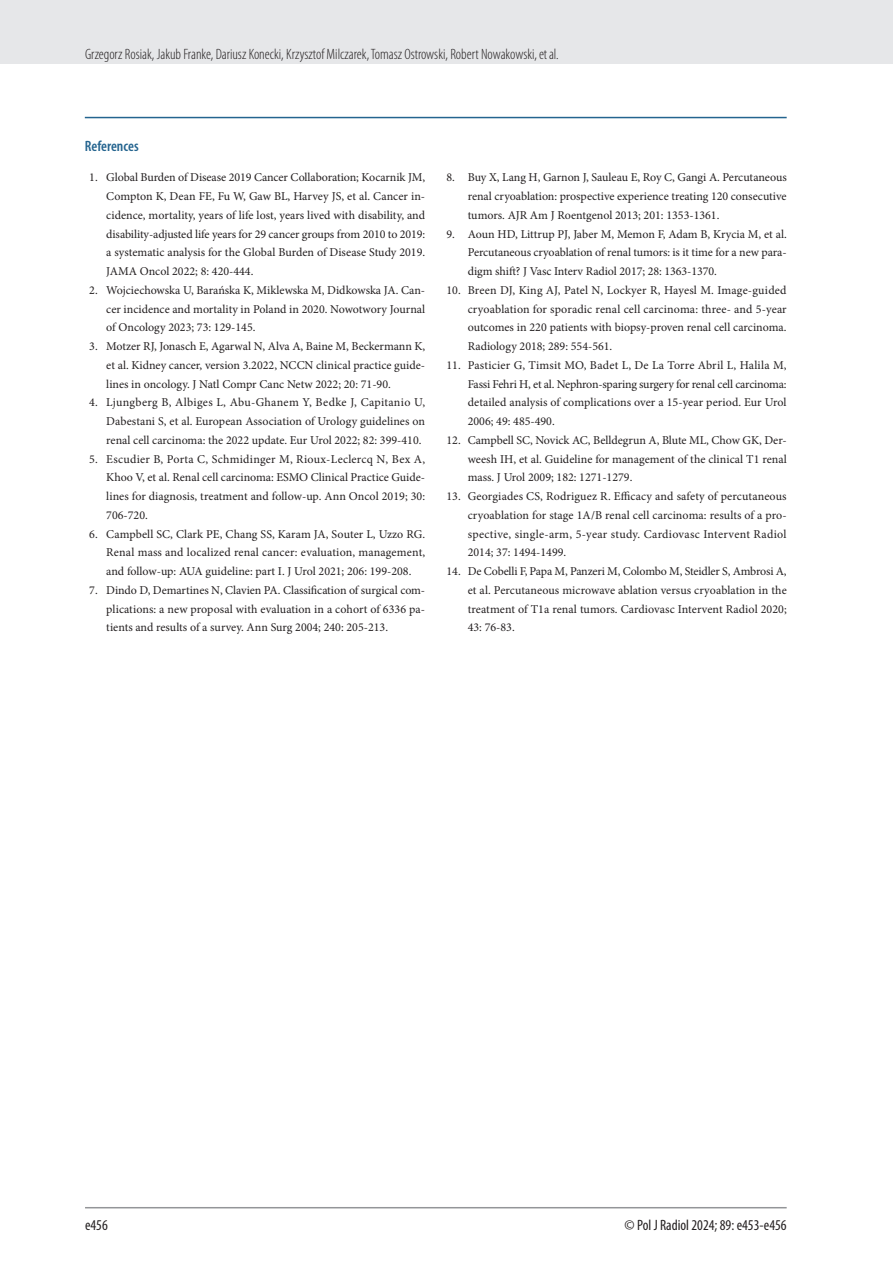
<style>
.page{position:relative;width:893px;height:1263px;background:#fff}
.page>*{position:absolute;margin:0;border:0;box-sizing:border-box;transform-origin:0 0}
.t1{font:300 condensed 15px "Myriad Pro";color:#231f20}
.t2{font:condensed 15px "Myriad Pro";color:#231f20}
.Pism{font:600 condensed 15px "Myriad Pro";color:#24648f}
.t3{font:12px/18.8px "Minion Pro";color:#231f20;text-align:justify}
</style>
<div class="page">
<div style="left:0;top:0;width:893px;height:64px;background:#e6e7e9"></div>
<hr style="left:85px;top:1207px;width:702px;height:1px;background:#939598">
<hr style="left:85px;top:117px;width:702px;height:1px;background:#24648f">
<p class="t1" style="left:85px;top:45px;width:475px">Grzegorz Rosiak, Jakub Franke, Dariusz Konecki, Krzysztof Milczarek, Tomasz Ostrowski, Robert Nowakowski, et al.</p>
<p class="Pism" style="left:85px;top:137px;width:55px">References</p>
<p class="t3" style="left:106px;top:168px;width:320px;text-indent:-17px">1. Global Burden of Disease 2019 Cancer Collaboration; Kocarnik JM, Compton K, Dean FE, Fu W, Gaw BL, Harvey JS, et al. Cancer in&shy;cidence, mortality, years of life lost, years lived with disability, and disability-adjusted life years for 29 cancer groups from 2010 to 2019: a systematic analysis for the Global Burden of Disease Study 2019.<br>JAMA Oncol 2022; 8: 420-444.</p>
<p class="t3" style="left:106px;top:281px;width:320px;text-indent:-17px">2. Wojciechowska U, Barańska K, Miklewska M, Didkowska JA. Can&shy;cer incidence and mortality in Poland in 2020. Nowotwory Journal of Oncology 2023; 73: 129-145.</p>
<p class="t3" style="left:106px;top:337px;width:321px;text-indent:-17px">3. Motzer RJ, Jonasch E, Agarwal N, Alva A, Baine M, Beckermann K, et al. Kidney cancer, version 3.2022, NCCN clinical practice guide&shy;lines in oncology. J Natl Compr Canc Netw 2022; 20: 71-90.</p>
<p class="t3" style="left:106px;top:393px;width:320px;text-indent:-17px">4. Ljungberg B, Albiges L, Abu-Ghanem Y, Bedke J, Capitanio U, Dabestani S, et al. European Association of Urology guidelines on renal cell carcinoma: the 2022 update. Eur Urol 2022; 82: 399-410.</p>
<p class="t3" style="left:106px;top:449px;width:320px;text-indent:-17px">5. Escudier B, Porta C, Schmidinger M, Rioux-Leclercq N, Bex A, Khoo V, et al. Renal cell carcinoma: ESMO Clinical Practice Guide&shy;lines for diagnosis, treatment and follow-up. Ann Oncol 2019; 30:<br>706-720.</p>
<p class="t3" style="left:106px;top:524px;width:320px;text-indent:-17px">6. Campbell SC, Clark PE, Chang SS, Karam JA, Souter L, Uzzo RG.<br>Renal mass and localized renal cancer: evaluation, management, and follow-up: AUA guideline: part I. J Urol 2021; 206: 199-208.</p>
<p class="t3" style="left:106px;top:581px;width:320px;text-indent:-17px">7. Dindo D, Demartines N, Clavien PA. Classification of surgical com&shy;plications: a new proposal with evaluation in a cohort of 6336 pa&shy;tients and results of a survey. Ann Surg 2004; 240: 205-213.</p>
<p class="t3" style="left:468px;top:168px;width:321px;text-indent:-21px">8. Buy X, Lang H, Garnon J, Sauleau E, Roy C, Gangi A. Percutaneous renal cryoablation: prospective experience treating 120 consecutive tumors. AJR Am J Roentgenol 2013; 201: 1353-1361.</p>
<p class="t3" style="left:468px;top:224px;width:321px;text-indent:-21px">9. Aoun HD, Littrup PJ, Jaber M, Memon F, Adam B, Krycia M, et al.<br>Percutaneous cryoablation of renal tumors: is it time for a new para&shy;digm shift? J Vasc Interv Radiol 2017; 28: 1363-1370.</p>
<p class="t3" style="left:468px;top:281px;width:320px;text-indent:-21px">10. Breen DJ, King AJ, Patel N, Lockyer R, Hayesl M. Image-guided cryoablation for sporadic renal cell carcinoma: three- and 5-year outcomes in 220 patients with biopsy-proven renal cell carcinoma.<br>Radiology 2018; 289: 554-561.</p>
<p class="t3" style="left:468px;top:356px;width:320px;text-indent:-21px">11. Pasticier G, Timsit MO, Badet L, De La Torre Abril L, Halila M, Fassi Fehri H, et al. Nephron-sparing surgery for renal cell carcinoma: detailed analysis of complications over a 15-year period. Eur Urol 2006; 49: 485-490.</p>
<p class="t3" style="left:468px;top:431px;width:321px;text-indent:-21px">12. Campbell SC, Novick AC, Belldegrun A, Blute ML, Chow GK, Der&shy;weesh IH, et al. Guideline for management of the clinical T1 renal mass. J Urol 2009; 182: 1271-1279.</p>
<p class="t3" style="left:468px;top:487px;width:320px;text-indent:-21px">13. Georgiades CS, Rodriguez R. Efficacy and safety of percutaneous cryoablation for stage 1A/B renal cell carcinoma: results of a pro&shy;spective, single-arm, 5-year study. Cardiovasc Intervent Radiol 2014; 37: 1494-1499.</p>
<p class="t3" style="left:468px;top:562px;width:321px;text-indent:-21px">14. De Cobelli F, Papa M, Panzeri M, Colombo M, Steidler S, Ambrosi A, et al. Percutaneous microwave ablation versus cryoablation in the treatment of T1a renal tumors. Cardiovasc Intervent Radiol 2020; 43: 76-83.</p>
<p class="t2" style="left:85px;top:1216px;width:24px">e456</p>
<p class="t2" style="left:625px;top:1216px;width:164px">© Pol J Radiol 2024; 89: e453-e456</p>
</div>
